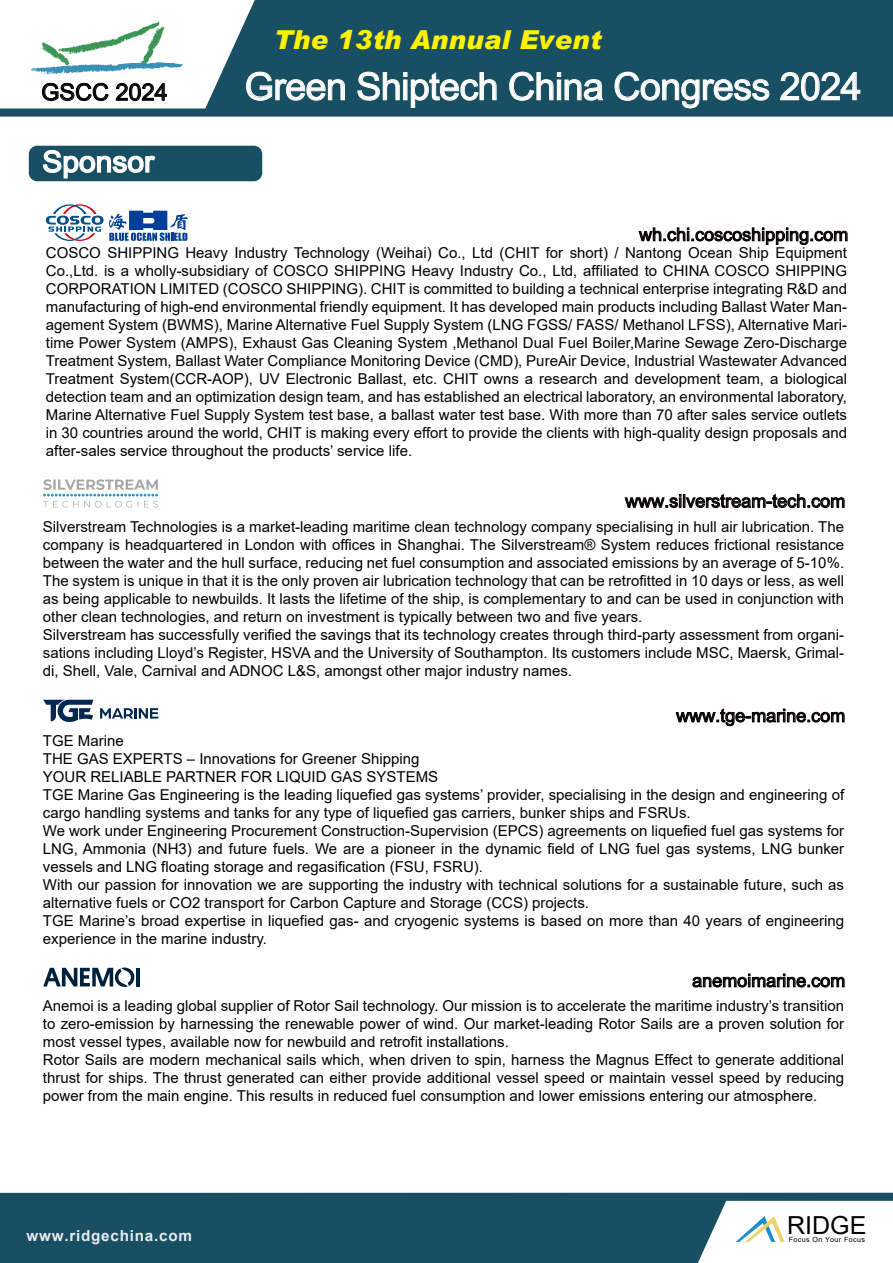
<style>
.page{position:relative;width:893px;height:1263px;background:#fff}
.page>*{position:absolute;margin:0;border:0;box-sizing:border-box;transform-origin:0 0}
.t1{font:37.95px "Arial";letter-spacing:-.02em;color:#fff}
.t2{font:29.25px "Arial";color:#fff}
.t3{font:italic 900 26.1px "Arial";letter-spacing:.01em;color:#fff100}
.t4{font:24.9px "Arial";color:#040000}
.t5{font:23.25px "Arial";color:#040000}
.t6{font:18px "Arial";color:#040000}
.t7{font:700 15.15px "Arial";letter-spacing:.05em;color:#fff}
.t8{font:15px/18px "Arial";color:#040000}
.t9{font:7.2px "Arial";letter-spacing:.05em;color:#040000}
</style>
<div class="page">
<div style="left:29px;top:146px;width:233px;height:35px;background:#194f63;border-radius:8px"></div>
<svg style="left:43px;top:149px;width:113px;height:30px"></svg>
<svg style="left:0;top:0;width:893px;height:117px;fill:#194f63"></svg>
<svg style="left:246px;top:71px;width:99px;height:30px;background:#457181"></svg>
<svg style="left:357px;top:71px;width:140px;height:37px;background:#3f6c7d"></svg>
<svg style="left:509px;top:71px;width:95px;height:30px;background:#447080"></svg>
<svg style="left:614px;top:71px;width:156px;height:37px;background:#3c6a7b"></svg>
<svg style="left:780px;top:72px;width:81px;height:29px;background:#4a7484"></svg>
<svg style="left:42px;top:83px;width:67px;height:18px"></svg>
<svg style="left:115px;top:83px;width:52px;height:18px"></svg>
<svg style="left:29px;top:21px;width:154px;height:54px"></svg>
<svg style="left:0;top:1193px;width:893px;height:70px;fill:#194f63"></svg>
<svg style="left:736px;top:1216px;width:48px;height:26px"></svg>
<svg style="left:625px;top:494px;width:219px;height:14px"></svg>
<svg style="left:43px;top:479px;width:115px;height:28px"></svg>
<svg style="left:676px;top:709px;width:168px;height:17px"></svg>
<svg style="left:43px;top:700px;width:50px;height:22px"></svg>
<svg style="left:100px;top:708px;width:58px;height:10px"></svg>
<svg style="left:639px;top:228px;width:208px;height:17px"></svg>
<svg style="left:46px;top:204px;width:142px;height:37px"></svg>
<svg style="left:693px;top:974px;width:151px;height:13px"></svg>
<svg style="left:43px;top:967px;width:92px;height:20px"></svg>
<hr style="left:136px;top:968px;width:4px;height:18px;background:#00213a">
<h3 class="t5" style="left:41px;top:76px;width:128px">GSCC 2024</h3>
<h2 class="t2" style="left:42px;top:141px;width:113px">Sponsor</h2>
<h3 class="t3" style="left:274px;top:23px;width:329px">The 13th Annual Event</h3>
<h1 class="t1" style="left:245px;top:60px;width:619px">Green Shiptech China Congress 2024</h1>
<p class="t6" style="left:639px;top:222px;width:211px">wh.chi.coscoshipping.com</p>
<p class="t8" style="left:46px;top:244px;width:803px;text-align:justify">COSCO SHIPPING Heavy Industry Technology (Weihai) Co., Ltd (CHIT for short) / Nantong Ocean Ship Equipment Co.,Ltd. is a wholly-subsidiary of COSCO SHIPPING Heavy Industry Co., Ltd, affiliated to CHINA COSCO SHIPPING CORPORATION LIMITED (COSCO SHIPPING). CHIT is committed to building a technical enterprise integrating R&amp;D and manufacturing of high-end environmental friendly equipment. It has developed main products including Ballast Water Man&shy;agement System (BWMS), Marine Alternative Fuel Supply System (LNG FGSS/ FASS/ Methanol LFSS), Alternative Mari&shy;time Power System (AMPS), Exhaust Gas Cleaning System ,Methanol Dual Fuel Boiler,Marine Sewage Zero-Discharge Treatment System, Ballast Water Compliance Monitoring Device (CMD), PureAir Device, Industrial Wastewater Advanced Treatment System(CCR-AOP), UV Electronic Ballast, etc. CHIT owns a research and development team, a biological detection team and an optimization design team, and has established an electrical laboratory, an environmental laboratory, Marine Alternative Fuel Supply System test base, a ballast water test base. With more than 70 after sales service outlets in 30 countries around the world, CHIT is making every effort to provide the clients with high-quality design proposals and after-sales service throughout the products’ service life.</p>
<p class="t6" style="left:625px;top:489px;width:222px">www.silverstream-tech.com</p>
<p class="t8" style="left:43px;top:517px;width:803px">Silverstream Technologies is a market-leading maritime clean technology company specialising in hull air lubrication. The company is headquartered in London with offices in Shanghai. The Silverstream® System reduces frictional resistance between the water and the hull surface, reducing net fuel consumption and associated emissions by an average of 5-10%.<br>The system is unique in that it is the only proven air lubrication technology that can be retrofitted in 10 days or less, as well as being applicable to newbuilds. It lasts the lifetime of the ship, is complementary to and can be used in conjunction with other clean technologies, and return on investment is typically between two and five years.<br>Silverstream has successfully verified the savings that its technology creates through third-party assessment from organi&shy;sations including Lloyd’s Register, HSVA and the University of Southampton. Its customers include MSC, Maersk, Grimal&shy;di, Shell, Vale, Carnival and ADNOC L&amp;S, amongst other major industry names.</p>
<p class="t6" style="left:676px;top:703px;width:171px">www.tge-marine.com</p>
<p class="t8" style="left:43px;top:732px;width:803px">TGE Marine<br>THE GAS EXPERTS – Innovations for Greener Shipping<br>YOUR RELIABLE PARTNER FOR LIQUID GAS SYSTEMS<br>TGE Marine Gas Engineering is the leading liquefied gas systems’ provider, specialising in the design and engineering of cargo handling systems and tanks for any type of liquefied gas carriers, bunker ships and FSRUs.<br>We work under Engineering Procurement Construction-Supervision (EPCS) agreements on liquefied fuel gas systems for LNG, Ammonia (NH3) and future fuels. We are a pioneer in the dynamic field of LNG fuel gas systems, LNG bunker vessels and LNG floating storage and regasification (FSU, FSRU).<br>With our passion for innovation we are supporting the industry with technical solutions for a sustainable future, such as alternative fuels or CO2 transport for Carbon Capture and Storage (CCS) projects.<br>TGE Marine’s broad expertise in liquefied gas- and cryogenic systems is based on more than 40 years of engineering experience in the marine industry.</p>
<p class="t6" style="left:692px;top:968px;width:155px">anemoimarine.com</p>
<p class="t8" style="left:43px;top:997px;width:803px">Anemoi is a leading global supplier of Rotor Sail technology. Our mission is to accelerate the maritime industry’s transition to zero-emission by harnessing the renewable power of wind. Our market-leading Rotor Sails are a proven solution for most vessel types, available now for newbuild and retrofit installations.<br>Rotor Sails are modern mechanical sails which, when driven to spin, harness the Magnus Effect to generate additional thrust for ships. The thrust generated can either provide additional vessel speed or maintain vessel speed by reducing power from the main engine. This results in reduced fuel consumption and lower emissions entering our atmosphere.</p>
<p class="t7" style="left:26px;top:1225px;width:167px">www.ridgechina.com</p>
<h3 class="t4" style="left:787px;top:1208px;width:81px">RIDGE</h3>
<p class="t9" style="left:789px;top:1235px;width:78px">Focus On Your Focus</p>
</div>
